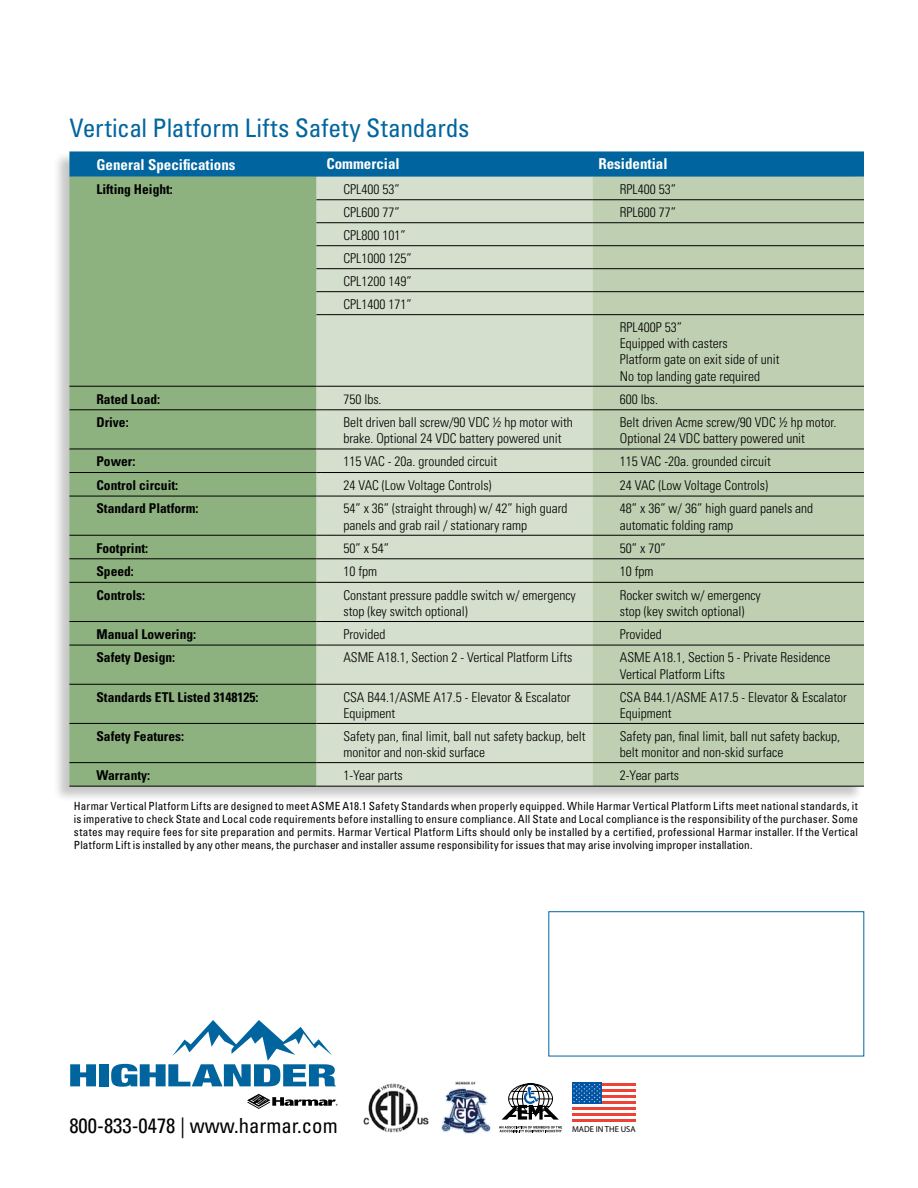
<style>
.page{position:relative;width:918px;height:1188px;background:#fff}
.page>*{position:absolute;margin:0;border:0;box-sizing:border-box;transform-origin:0 0}
.t1{font:condensed 25.5px "Univers";color:#00659e}
.t2{font:condensed 20.7px "Univers";color:#000}
.t3{font:700 condensed 15px "Univers";color:#fff}
.t4{font:300 condensed 13.5px/16.2px "Univers";color:#000}
.t5{font:700 condensed 13.5px "Univers";color:#000}
.t6{font:condensed 11.25px/12.8px "Univers";letter-spacing:.005em;color:#000;text-align:justify}
.t7{font:8.55px "Myriad Pro";color:#000}
</style>
<div class="page">
<svg style="left:70px;top:1064px;width:26px;height:22px"></svg>
<div style="left:99px;top:1064px;width:10px;height:22px;background:#00659e"></div>
<svg style="left:247px;top:1094px;width:91px;height:15px"></svg>
<svg style="left:111px;top:1020px;width:225px;height:67px"></svg>
<svg style="left:499px;top:1126px;width:63px;height:6px"></svg>
<svg style="left:502px;top:1084px;width:57px;height:36px"></svg>
<img style="left:441px;top:1081px;width:50px;height:53px">
<img style="left:363px;top:1083px;width:66px;height:49px">
<svg style="left:572px;top:1083px;width:30px;height:21px"></svg>
<hr style="left:572px;top:1119px;width:63px;height:3px;background:#ef4135">
<hr style="left:572px;top:1113px;width:63px;height:3px;background:#ef4135">
<hr style="left:572px;top:1107px;width:63px;height:3px;background:#ef4135">
<hr style="left:602px;top:1101px;width:33px;height:3px;background:#ef4135">
<hr style="left:602px;top:1095px;width:33px;height:3px;background:#ef4135">
<hr style="left:602px;top:1089px;width:33px;height:3px;background:#ef4135">
<hr style="left:602px;top:1083px;width:33px;height:3px;background:#ef4135">
<svg style="left:573px;top:1084px;width:28px;height:18px"></svg>
<div style="left:53px;top:152px;width:811px;height:651px;background:#000;opacity:.22"></div>
<svg style="left:69px;top:151px;width:795px;height:26px"></svg>
<div style="left:69px;top:177px;width:247px;height:609px;background:#8db17f"></div>
<div style="left:316px;top:177px;width:277px;height:609px;background:#d5dfcd"></div>
<div style="left:593px;top:177px;width:271px;height:609px;background:#becfb2"></div>
<hr style="left:69px;top:449px;width:247px;height:1px;background:#000">
<hr style="left:69px;top:472px;width:247px;height:1px;background:#000">
<hr style="left:69px;top:496px;width:247px;height:1px;background:#000">
<hr style="left:69px;top:535px;width:247px;height:1px;background:#000">
<hr style="left:69px;top:558px;width:247px;height:1px;background:#000">
<hr style="left:69px;top:582px;width:247px;height:1px;background:#000">
<hr style="left:69px;top:621px;width:247px;height:1px;background:#000">
<hr style="left:69px;top:645px;width:247px;height:1px;background:#000">
<hr style="left:69px;top:684px;width:247px;height:1px;background:#000">
<hr style="left:69px;top:723px;width:247px;height:1px;background:#000">
<hr style="left:69px;top:762px;width:247px;height:1px;background:#000">
<hr style="left:69px;top:786px;width:247px;height:1px;background:#000">
<hr style="left:321px;top:449px;width:272px;height:1px;background:#000">
<hr style="left:593px;top:449px;width:271px;height:1px;background:#000">
<hr style="left:321px;top:472px;width:272px;height:1px;background:#000">
<hr style="left:593px;top:472px;width:271px;height:1px;background:#000">
<hr style="left:321px;top:496px;width:272px;height:1px;background:#000">
<hr style="left:593px;top:496px;width:271px;height:1px;background:#000">
<hr style="left:321px;top:535px;width:272px;height:1px;background:#000">
<hr style="left:593px;top:535px;width:271px;height:1px;background:#000">
<hr style="left:321px;top:558px;width:272px;height:1px;background:#000">
<hr style="left:593px;top:558px;width:271px;height:1px;background:#000">
<hr style="left:321px;top:582px;width:272px;height:1px;background:#000">
<hr style="left:593px;top:582px;width:271px;height:1px;background:#000">
<hr style="left:321px;top:621px;width:272px;height:1px;background:#000">
<hr style="left:593px;top:621px;width:271px;height:1px;background:#000">
<hr style="left:321px;top:645px;width:272px;height:1px;background:#000">
<hr style="left:593px;top:645px;width:271px;height:1px;background:#000">
<hr style="left:321px;top:684px;width:272px;height:1px;background:#000">
<hr style="left:593px;top:684px;width:271px;height:1px;background:#000">
<hr style="left:321px;top:723px;width:272px;height:1px;background:#000">
<hr style="left:593px;top:723px;width:271px;height:1px;background:#000">
<hr style="left:321px;top:762px;width:272px;height:1px;background:#000">
<hr style="left:593px;top:762px;width:271px;height:1px;background:#000">
<hr style="left:321px;top:786px;width:272px;height:1px;background:#000">
<hr style="left:593px;top:786px;width:271px;height:1px;background:#000">
<hr style="left:69px;top:409px;width:247px;height:1px;background:#000">
<hr style="left:321px;top:409px;width:272px;height:1px;background:#000">
<hr style="left:593px;top:409px;width:271px;height:1px;background:#000">
<hr style="left:321px;top:199px;width:272px;height:1px;background:#000">
<hr style="left:593px;top:199px;width:271px;height:1px;background:#000">
<hr style="left:321px;top:222px;width:272px;height:1px;background:#000">
<hr style="left:593px;top:222px;width:271px;height:1px;background:#000">
<hr style="left:321px;top:245px;width:272px;height:1px;background:#000">
<hr style="left:593px;top:245px;width:271px;height:1px;background:#000">
<hr style="left:321px;top:268px;width:272px;height:1px;background:#000">
<hr style="left:593px;top:268px;width:271px;height:1px;background:#000">
<hr style="left:321px;top:291px;width:272px;height:1px;background:#000">
<hr style="left:593px;top:291px;width:271px;height:1px;background:#000">
<hr style="left:321px;top:314px;width:272px;height:1px;background:#000">
<hr style="left:593px;top:314px;width:271px;height:1px;background:#000">
<hr style="left:69px;top:386px;width:247px;height:1px;background:#000">
<hr style="left:321px;top:386px;width:272px;height:1px;background:#000">
<hr style="left:593px;top:386px;width:271px;height:1px;background:#000">
<h1 class="t1" style="left:69px;top:112px;width:402px">Vertical Platform Lifts Safety Standards</h1>
<p class="t3" style="left:96px;top:156px;width:141px">General Specifications</p>
<p class="t3" style="left:326px;top:154px;width:75px">Commercial</p>
<p class="t3" style="left:598px;top:154px;width:71px">Residential</p>
<p class="t5" style="left:96px;top:181px;width:78px">Lifting Height:</p>
<p class="t4" style="left:343px;top:181px;width:58px">CPL400 53”</p>
<p class="t4" style="left:620px;top:181px;width:58px">RPL400 53”</p>
<p class="t4" style="left:343px;top:204px;width:58px">CPL600 77”</p>
<p class="t4" style="left:620px;top:204px;width:58px">RPL600 77”</p>
<p class="t4" style="left:343px;top:224px;width:70px;line-height:23px">CPL800 101”<br>CPL1000 125”<br>CPL1200 149”<br>CPL1400 171”</p>
<p class="t4" style="left:620px;top:319px;width:161px">RPL400P 53”<br>Equipped with casters<br>Platform gate on exit side of unit<br>No top landing gate required</p>
<p class="t5" style="left:96px;top:391px;width:65px">Rated Load:</p>
<p class="t4" style="left:343px;top:391px;width:40px">750 lbs.</p>
<p class="t4" style="left:620px;top:391px;width:40px">600 lbs.</p>
<p class="t5" style="left:96px;top:414px;width:34px">Drive:</p>
<p class="t4" style="left:343px;top:414px;width:231px">Belt driven ball screw/90 VDC ½ hp motor with brake. Optional 24 VDC battery powered unit</p>
<p class="t4" style="left:620px;top:414px;width:218px">Belt driven Acme screw/90 VDC ½ hp motor.<br>Optional 24 VDC battery powered unit</p>
<p class="t5" style="left:96px;top:453px;width:41px">Power:</p>
<p class="t4" style="left:343px;top:454px;width:155px">115 VAC - 20a. grounded circuit</p>
<p class="t4" style="left:620px;top:454px;width:152px">115 VAC -20a. grounded circuit</p>
<p class="t5" style="left:96px;top:477px;width:83px">Control circuit:</p>
<p class="t4" style="left:343px;top:477px;width:150px">24 VAC (Low Voltage Controls)</p>
<p class="t4" style="left:620px;top:477px;width:150px">24 VAC (Low Voltage Controls)</p>
<p class="t5" style="left:96px;top:500px;width:104px">Standard Platform:</p>
<p class="t4" style="left:343px;top:501px;width:226px">54” x 36” (straight through) w/ 42” high guard panels and grab rail / stationary ramp</p>
<p class="t4" style="left:620px;top:501px;width:195px">48” x 36” w/ 36” high guard panels and automatic folding ramp</p>
<p class="t5" style="left:96px;top:540px;width:53px">Footprint:</p>
<p class="t4" style="left:343px;top:540px;width:47px">50” x 54”</p>
<p class="t4" style="left:620px;top:540px;width:47px">50” x 70”</p>
<p class="t5" style="left:96px;top:563px;width:39px">Speed:</p>
<p class="t4" style="left:343px;top:563px;width:35px">10 fpm</p>
<p class="t4" style="left:620px;top:563px;width:35px">10 fpm</p>
<p class="t5" style="left:96px;top:587px;width:50px">Controls:</p>
<p class="t4" style="left:343px;top:587px;width:234px">Constant pressure paddle switch w/ emergency stop (key switch optional)</p>
<p class="t4" style="left:620px;top:587px;width:142px">Rocker switch w/ emergency stop (key switch optional)</p>
<p class="t5" style="left:96px;top:626px;width:101px">Manual Lowering:</p>
<p class="t4" style="left:343px;top:626px;width:43px">Provided</p>
<p class="t4" style="left:620px;top:626px;width:43px">Provided</p>
<p class="t5" style="left:96px;top:649px;width:80px">Safety Design:</p>
<p class="t4" style="left:343px;top:650px;width:230px">ASME A18.1, Section 2 - Vertical Platform Lifts</p>
<p class="t4" style="left:620px;top:650px;width:212px">ASME A18.1, Section 5 - Private Residence<br>Vertical Platform Lifts</p>
<p class="t5" style="left:96px;top:689px;width:163px">Standards ETL Listed 3148125:</p>
<p class="t4" style="left:343px;top:689px;width:229px">CSA B44.1/ASME A17.5 - Elevator &amp; Escalator<br>Equipment</p>
<p class="t4" style="left:620px;top:689px;width:229px">CSA B44.1/ASME A17.5 - Elevator &amp; Escalator<br>Equipment</p>
<p class="t5" style="left:96px;top:728px;width:89px">Safety Features:</p>
<p class="t4" style="left:343px;top:728px;width:244px">Safety pan, final limit, ball nut safety backup, belt monitor and non-skid surface</p>
<p class="t4" style="left:620px;top:728px;width:222px">Safety pan, final limit, ball nut safety backup, belt monitor and non-skid surface</p>
<p class="t5" style="left:96px;top:767px;width:55px">Warranty:</p>
<p class="t4" style="left:343px;top:767px;width:61px">1-Year parts</p>
<p class="t4" style="left:620px;top:767px;width:61px">2-Year parts</p>
<p class="t6" style="left:74px;top:800px;width:786px">Harmar Vertical Platform Lifts are designed to meet ASME A18.1 Safety Standards when properly equipped. While Harmar Vertical Platform Lifts meet national standards, it is imperative to check State and Local code requirements before installing to ensure compliance. All State and Local compliance is the responsibility of the purchaser. Some states may require fees for site preparation and permits. Harmar Vertical Platform Lifts should only be installed by a certified, professional Harmar installer. If the Vertical Platform Lift is installed by any other means, the purchaser and installer assume responsibility for issues that may arise involving improper installation.</p>
<h2 class="t2" style="left:69px;top:1112px;width:270px">800-833-0478 | www.harmar.com</h2>
<p class="t7" style="left:572px;top:1124px;width:65px">MADE IN THE USA</p>
</div>
